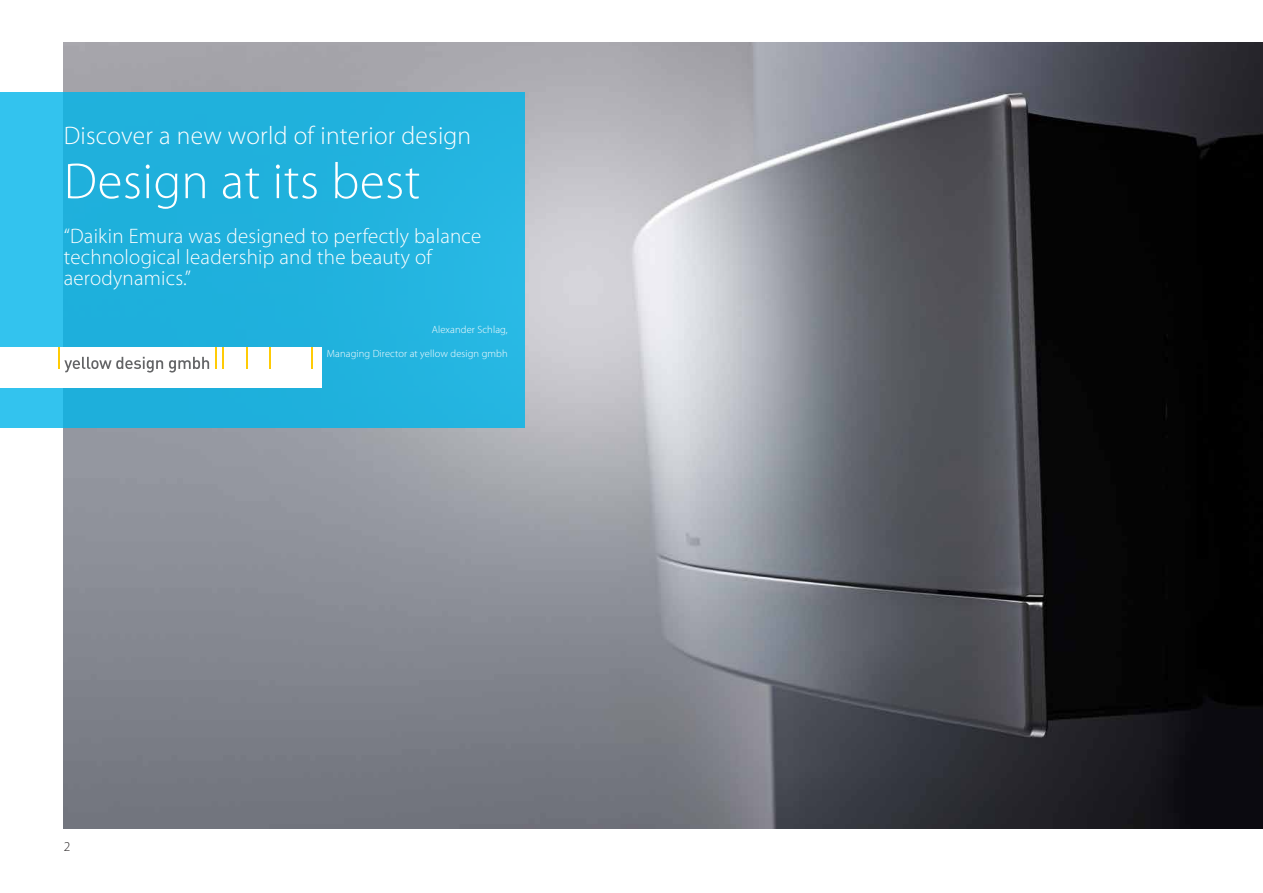
<style>
.page{position:relative;width:1263px;height:893px;background:#fff}
.page>*{position:absolute;margin:0;border:0;box-sizing:border-box;transform-origin:0 0}
.t1{font:300 51px "Myriad Pro";letter-spacing:.01em;color:#fff}
.t2{font:300 25.5px "Myriad Pro";letter-spacing:.01em;color:#fff}
.t3{font:300 21px/21px "Myriad Pro";letter-spacing:.01em;color:#fff}
.t4{font:300 13.5px "Myriad Pro";color:#231f20}
.t5{font:300 10.5px "Myriad Pro";letter-spacing:.01em;color:#fff}
</style>
<div class="page">
<img style="left:64px;top:43px;width:1199px;height:785px">
<div style="left:0;top:92px;width:525px;height:335px;background:linear-gradient(to right,#26b6e2,#21b1dd)"></div>
<div style="left:0;top:347px;width:321px;height:40px;background:#fff"></div>
<svg style="left:216px;top:347px;width:7px;height:22px"></svg>
<svg style="left:246px;top:347px;width:1px;height:22px"></svg>
<svg style="left:269px;top:347px;width:1px;height:22px"></svg>
<svg style="left:312px;top:347px;width:1px;height:22px"></svg>
<svg style="left:59px;top:347px;width:104px;height:26px"></svg>
<svg style="left:169px;top:357px;width:40px;height:16px"></svg>
<p class="t2" style="left:64px;top:120px;width:409px">Discover a new world of interior design</p>
<h1 class="t1" style="left:64px;top:150px;width:358px">Design at its best</h1>
<p class="t3" style="left:64px;top:225px;width:419px">“Daikin Emura was designed to perfectly balance technological leadership and the beauty of aerodynamics.”</p>
<p class="t5" style="left:432px;top:323px;width:77px">Alexander Schlag,</p>
<p class="t5" style="left:327px;top:347px;width:182px">Managing Director at yellow design gmbh</p>
<p class="t4" style="left:64px;top:838px;width:8px">2</p>
</div>
